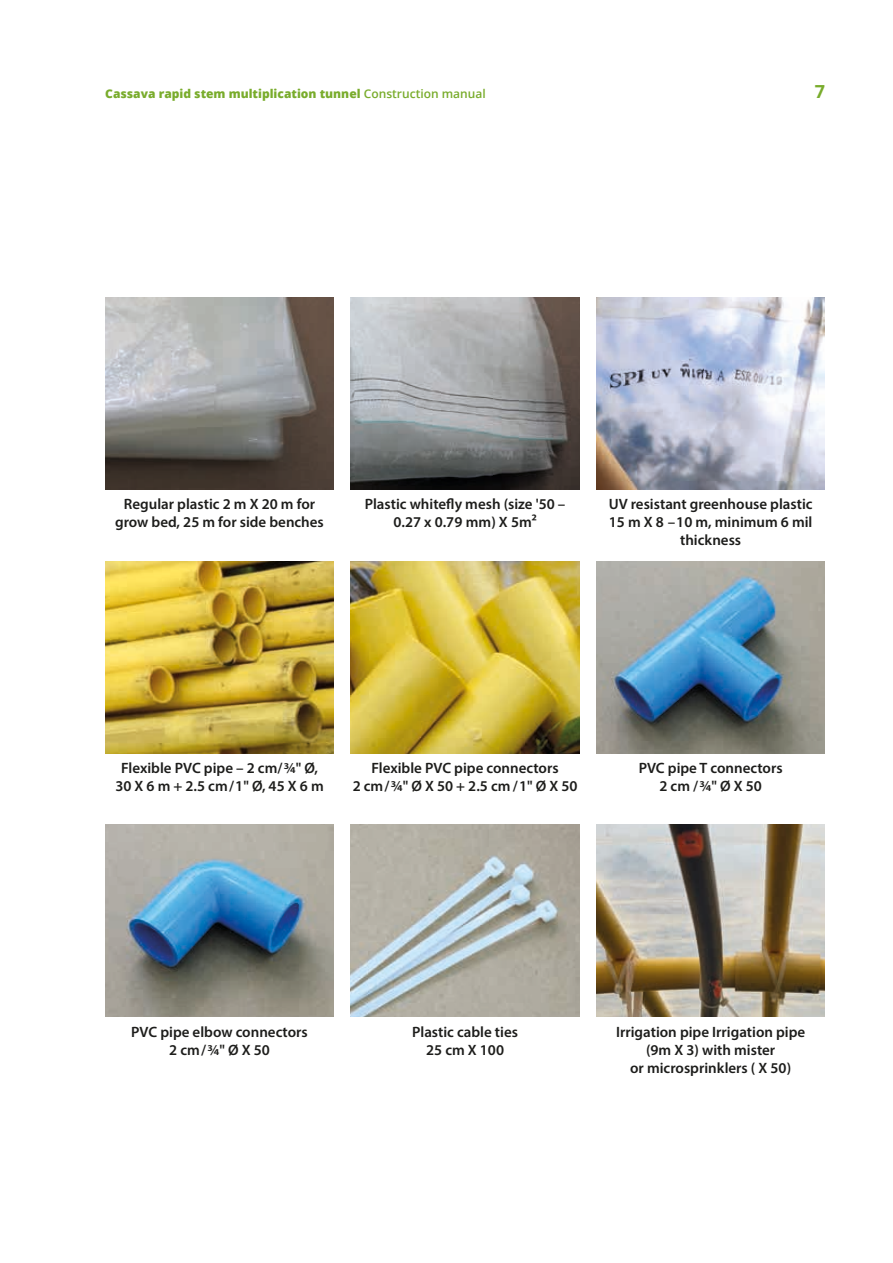
<style>
.page{position:relative;width:893px;height:1263px;background:#fff}
.page>*{position:absolute;margin:0;border:0;box-sizing:border-box;transform-origin:0 0}
.t1{font:700 18px "Open Sans";color:#79ac2c}
.t2{font:600 15px/18px "Myriad Pro";color:#1d1d1b;text-align:center}
.t3{font:800 12px "Open Sans";color:#79ac2c}
.s1{font-weight:600}
</style>
<div class="page">
<img style="left:105px;top:298px;width:229px;height:191px">
<img style="left:351px;top:825px;width:228px;height:192px">
<img style="left:105px;top:825px;width:229px;height:192px">
<img style="left:105px;top:561px;width:229px;height:192px">
<img style="left:351px;top:298px;width:228px;height:191px">
<img style="left:596px;top:561px;width:229px;height:192px">
<img style="left:596px;top:825px;width:229px;height:192px">
<img style="left:351px;top:561px;width:228px;height:192px">
<img style="left:596px;top:298px;width:229px;height:191px">
<p class="t3" style="left:105px;top:85px;width:382px">Cassava rapid stem multiplication tunnel <span class="s1">Construction manual</span></p>
<p class="t1" style="left:815px;top:79px;width:12px">7</p>
<p class="t2" style="left:115px;top:495px;width:210px">Regular plastic 2 m X 20 m for grow bed, 25 m for side benches</p>
<p class="t2" style="left:365px;top:495px;width:202px">Plastic whitefly mesh (size '50 –<br>0.27 x 0.79 mm) X 5m2</p>
<p class="t2" style="left:609px;top:495px;width:205px">UV resistant greenhouse plastic<br>15 m X 8 –10 m, minimum 6 mil thickness</p>
<p class="t2" style="left:115px;top:758px;width:210px">Flexible PVC pipe – 2 cm/3/4" Ø,<br>30 X 6 m + 2.5 cm /1" Ø, 45 X 6 m</p>
<p class="t2" style="left:353px;top:758px;width:226px">Flexible PVC pipe connectors<br>2 cm/3/4" Ø X 50 + 2.5 cm /1" Ø X 50</p>
<p class="t2" style="left:639px;top:758px;width:145px">PVC pipe T connectors<br>2 cm /3/4" Ø X 50</p>
<p class="t2" style="left:131px;top:1022px;width:178px">PVC pipe elbow connectors<br>2 cm /3/4" Ø X 50</p>
<p class="t2" style="left:412px;top:1022px;width:107px">Plastic cable ties<br>25 cm X 100</p>
<p class="t2" style="left:616px;top:1022px;width:191px">Irrigation pipe Irrigation pipe (9m X 3) with mister<br>or microsprinklers ( X 50)</p>
</div>
